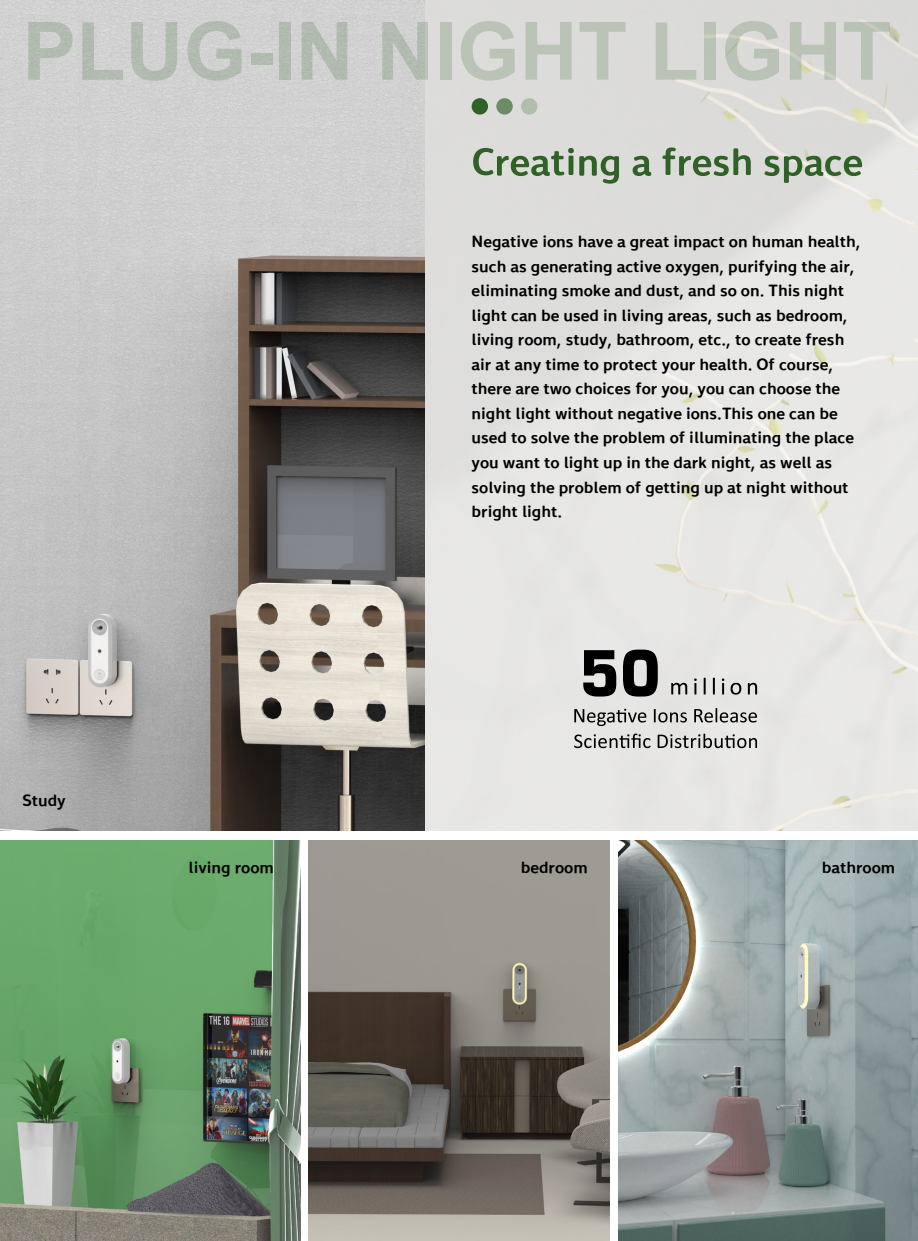
<style>
.page{position:relative;width:918px;height:1241px;background:#fff}
.page>*{position:absolute;margin:0;border:0;box-sizing:border-box;transform-origin:0 0}
.t1{font:700 63px "Square 721 BT";color:#000;scale:.92 1}
.t2{font:45.5px "HF Smoothie";color:#306127;scale:1.1 1}
.t3{font:19.25px/24.5px "HF Smoothie";color:#000;scale:1.1 1}
</style>
<div class="page">
<img style="left:424px;top:0;width:494px;height:830px">
<img style="left:0;top:840px;width:300px;height:400px">
<img style="left:309px;top:840px;width:300px;height:400px">
<img style="left:618px;top:840px;width:300px;height:400px">
<div style="left:471px;top:98px;width:17px;height:17px;background:#306127;border-radius:50%"></div>
<svg style="left:496px;top:98px;width:17px;height:17px"></svg>
<div style="left:521px;top:98px;width:16px;height:17px;background:#b1bdad;border-radius:50%"></div>
<svg style="left:671px;top:682px;width:16px;height:12px"></svg>
<svg style="left:694px;top:678px;width:2px;height:16px"></svg>
<svg style="left:703px;top:677px;width:2px;height:17px"></svg>
<svg style="left:713px;top:677px;width:2px;height:17px"></svg>
<svg style="left:722px;top:678px;width:2px;height:16px"></svg>
<svg style="left:730px;top:682px;width:11px;height:12px"></svg>
<svg style="left:748px;top:682px;width:9px;height:12px"></svg>
<svg style="left:574px;top:708px;width:183px;height:18px"></svg>
<svg style="left:574px;top:733px;width:183px;height:15px"></svg>
<img style="left:0;top:0;width:424px;height:830px">
<svg style="left:28px;top:22px;width:44px;height:58px"></svg>
<svg style="left:82px;top:22px;width:41px;height:58px"></svg>
<svg style="left:131px;top:22px;width:46px;height:59px"></svg>
<svg style="left:187px;top:21px;width:54px;height:60px"></svg>
<div style="left:251px;top:53px;width:22px;height:11px;background:#b2bbb0"></div>
<div style="left:279px;top:22px;width:11px;height:58px;background:#b1bbaf"></div>
<svg style="left:302px;top:22px;width:45px;height:58px"></svg>
<svg style="left:382px;top:22px;width:46px;height:58px"></svg>
<div style="left:440px;top:22px;width:12px;height:58px;background:#bac3b6"></div>
<svg style="left:461px;top:21px;width:54px;height:60px"></svg>
<svg style="left:525px;top:22px;width:47px;height:58px"></svg>
<svg style="left:579px;top:22px;width:46px;height:58px"></svg>
<svg style="left:655px;top:22px;width:41px;height:58px"></svg>
<div style="left:704px;top:22px;width:12px;height:58px;background:#b9c3b6"></div>
<svg style="left:725px;top:21px;width:54px;height:60px"></svg>
<svg style="left:790px;top:22px;width:46px;height:58px"></svg>
<svg style="left:844px;top:22px;width:45px;height:58px"></svg>
<p class="t3" style="left:23px;top:788px;width:41px">Study</p>
<h2 class="t2" style="left:471px;top:138px;width:357px">Creating a fresh space</h2>
<p class="t3" style="left:471px;top:230px;width:355px">Negative ions have a great impact on human health, such as generating active oxygen, purifying the air, eliminating smoke and dust, and so on. This night light can be used in living areas, such as bedroom, living room, study, bathroom, etc., to create fresh air at any time to protect your health. Of course, there are two choices for you, you can choose the night light without negative ions.This one can be used to solve the problem of illuminating the place you want to light up in the dark night, as well as solving the problem of getting up at night without bright light.</p>
<h1 class="t1" style="left:579px;top:635px;width:90px">50</h1>
<p class="t3" style="left:189px;top:855px;width:79px">living room</p>
<p class="t3" style="left:521px;top:855px;width:62px">bedroom</p>
<p class="t3" style="left:822px;top:855px;width:68px">bathroom</p>
</div>
